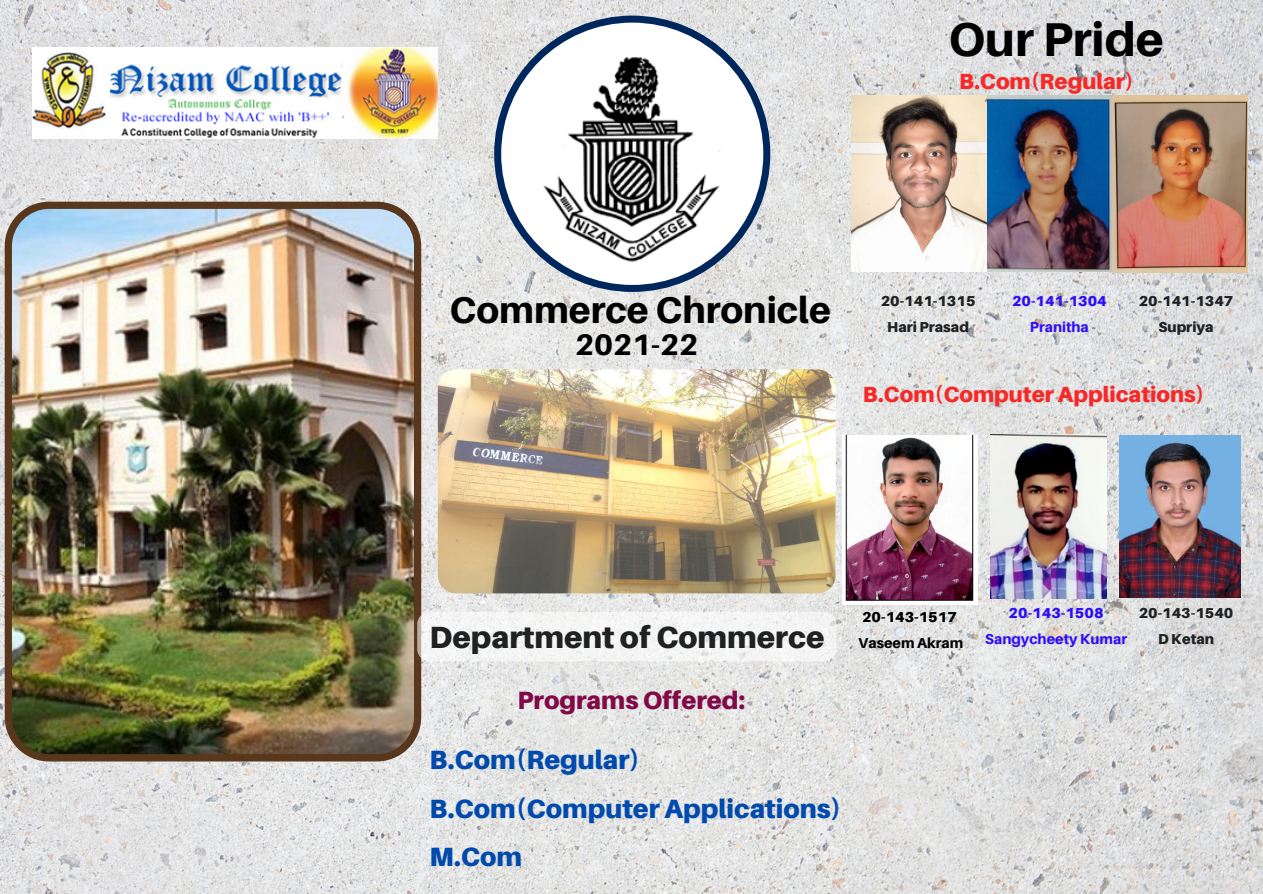
<style>
.page{position:relative;width:1263px;height:894px;background:#fff}
.page>*{position:absolute;margin:0;border:0;box-sizing:border-box;transform-origin:0 0}
.t1{font:800 47.4px "Aileron";color:#000}
.t2{font:800 37.2px "Aileron";color:#000}
.t3{font:900 30.6px "Aileron";color:#1f2122}
.t4{font:800 29.55px "Aileron";color:#000}
.t5{font:900 26.4px/48.3px "Aileron";color:#004aad}
.t6{font:900 24.9px "Aileron";color:#810947}
.t7{font:900 21.9px "Aileron";color:#f62828}
.t8{font:900 14.4px/25.8px "Aileron";color:#1f2122;text-align:center}
.t9{font:800 14.4px "Aileron";color:#2e0df8}
.t10{font:900 14.4px "Aileron";color:#2e0df8}
.t11{font:900 14.4px "Aileron";color:#000}
.t12{font:800 14.4px "Aileron";color:#000}
</style>
<div class="page">
<img style="left:0;top:0;width:1263px;height:893px">
<div style="left:494px;top:16px;width:276px;height:276px;background:#00275d;border-radius:50%"></div>
<img style="left:501px;top:23px;width:262px;height:262px;border-radius:50%">
<img style="left:32px;top:48px;width:405px;height:91px">
<img style="left:842px;top:435px;width:135px;height:169px">
<img style="left:1120px;top:435px;width:120px;height:162px">
<img style="left:978px;top:96px;width:269px;height:176px">
<img style="left:851px;top:96px;width:135px;height:175px">
<img style="left:5px;top:202px;width:416px;height:559px">
<img style="left:438px;top:369px;width:398px;height:224px;border-radius:19px">
<img style="left:990px;top:435px;width:116px;height:163px">
<div style="left:417px;top:611px;width:419px;height:50px;background:#f4f5f4;border-radius:12px"></div>
<h1 class="t1" style="left:948px;top:10px;width:217px">Our Pride</h1>
<h3 class="t7" style="left:959px;top:68px;width:176px">B.Com(Regular)</h3>
<h2 class="t2" style="left:450px;top:287px;width:383px">Commerce Chronicle</h2>
<h3 class="t4" style="left:575px;top:326px;width:125px">2021-22</h3>
<p class="t8" style="left:881px;top:287px;width:96px">20-141-1315<br>Hari Prasad</p>
<p class="t10" style="left:1012px;top:292px;width:96px">20-141-1304</p>
<p class="t9" style="left:1030px;top:317px;width:60px">Pranitha</p>
<p class="t8" style="left:1139px;top:287px;width:96px">20-141-1347<br>Supriya</p>
<h3 class="t7" style="left:863px;top:380px;width:343px">B.Com(Computer Applications)</h3>
<h3 class="t3" style="left:429px;top:618px;width:397px">Department of Commerce</h3>
<h3 class="t6" style="left:517px;top:684px;width:229px">Programs Offered:</h3>
<h3 class="t5" style="left:429px;top:735px;width:413px">B.Com(Regular)<br>B.Com(Computer Applications)<br>M.Com</h3>
<p class="t11" style="left:862px;top:607px;width:96px">20-143-1517</p>
<p class="t12" style="left:858px;top:633px;width:107px">Vaseem Akram</p>
<p class="t10" style="left:1009px;top:603px;width:97px">20-143-1508</p>
<p class="t9" style="left:985px;top:629px;width:143px">Sangycheety Kumar</p>
<p class="t8" style="left:1139px;top:599px;width:96px">20-143-1540<br>D Ketan</p>
</div>
